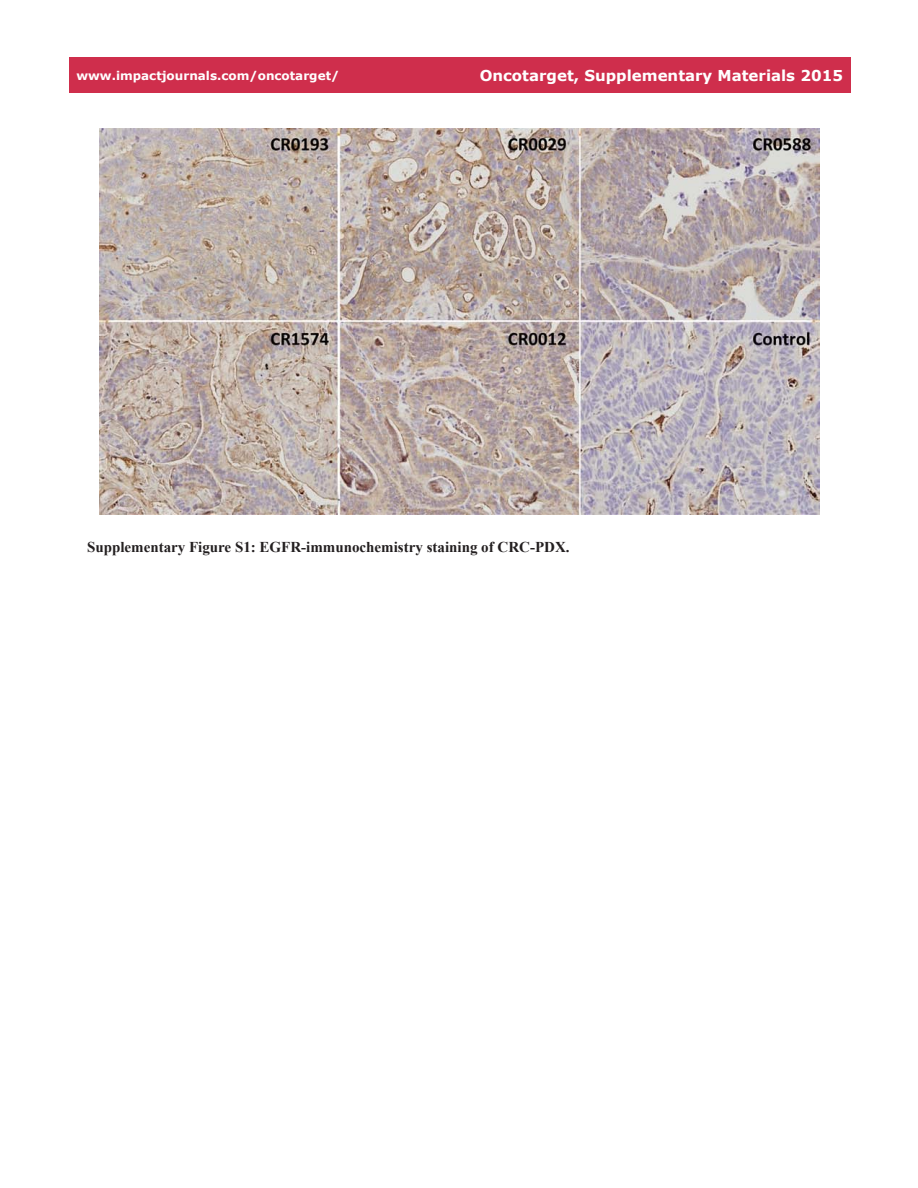
<style>
.page{position:relative;width:918px;height:1188px;background:#fff}
.page>*{position:absolute;margin:0;border:0;box-sizing:border-box;transform-origin:0 0}
.FigureText{font:700 15px "Times New Roman";color:#231f20}
.t1{font:700 15px "Verdana";color:#fff}
.t2{font:700 12px "Verdana";color:#fff}
</style>
<div class="page">
<div style="left:69px;top:57px;width:781px;height:36px;background:#cf2e4c"></div>
<img style="left:100px;top:128px;width:720px;height:386px">
<p class="t2" style="left:76px;top:67px;width:264px">www.impactjournals.com/oncotarget/</p>
<p class="t1" style="left:480px;top:65px;width:365px">Oncotarget, Supplementary Materials 2015</p>
<p class="FigureText" style="left:87px;top:536px;width:484px">Supplementary Figure S1: EGFR-immunochemistry staining of CRC-PDX.</p>
</div>
